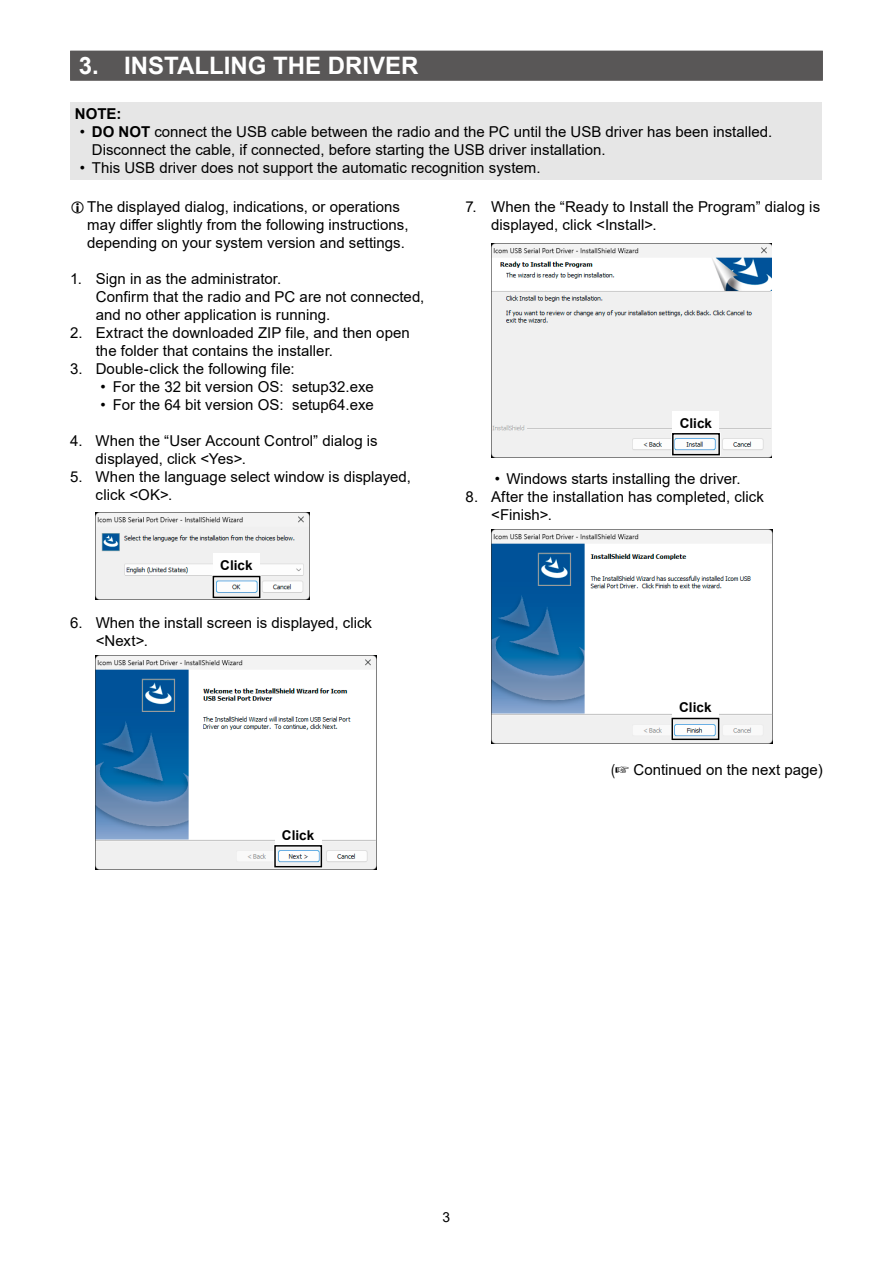
<style>
.page{position:relative;width:893px;height:1263px;background:#fff}
.page>*{position:absolute;margin:0;border:0;box-sizing:border-box;transform-origin:0 0}
.t1{font:700 24px "Arial";color:#fff}
.t2{font:15px/18px "Arial";color:#000}
.t3{font:700 15px "Arial";color:#000}
.t4{font:13.8px "Arial";color:#000}
.t5{font:700 13.5px "Arial";color:#000}
.s1{font-weight:700}
.s2{font-family:"Arial Narrow"}
</style>
<div class="page">
<div style="left:70px;top:51px;width:753px;height:30px;background:#595757"></div>
<div style="left:71px;top:102px;width:751px;height:77px;background:#e6e6e6"></div>
<img style="left:96px;top:513px;width:213px;height:87px">
<div style="left:213px;top:554px;width:47px;height:21px;background:#fff"></div>
<div style="left:212px;top:575px;width:49px;height:24px;border:3px solid #fff"></div>
<div style="left:213px;top:576px;width:47px;height:22px;border:2px solid #000"></div>
<img style="left:96px;top:655px;width:281px;height:215px">
<div style="left:275px;top:823px;width:46px;height:21px;background:#fff"></div>
<div style="left:274px;top:844px;width:49px;height:24px;border:3px solid #fff"></div>
<div style="left:274px;top:845px;width:48px;height:22px;border:2px solid #000"></div>
<img style="left:491px;top:244px;width:281px;height:214px">
<div style="left:672px;top:411px;width:47px;height:21px;background:#fff"></div>
<div style="left:671px;top:432px;width:50px;height:24px;border:3px solid #fff"></div>
<div style="left:672px;top:433px;width:48px;height:22px;border:2px solid #000"></div>
<img style="left:491px;top:529px;width:281px;height:214px">
<div style="left:672px;top:696px;width:47px;height:21px;background:#fff"></div>
<div style="left:671px;top:717px;width:49px;height:24px;border:3px solid #fff"></div>
<div style="left:671px;top:718px;width:48px;height:22px;border:2px solid #000"></div>
<h1 class="t1" style="left:79px;top:49px;width:341px">3. INSTALLING THE DRIVER</h1>
<p class="t3" style="left:75px;top:103px;width:48px">NOTE:</p>
<p class="t2" style="left:92px;top:123px;width:682px;text-indent:-12px">• <span class="s1">DO NOT</span> connect the USB cable between the radio and the PC until the USB driver has been installed.<br>Disconnect the cable, if connected, before starting the USB driver installation.</p>
<p class="t2" style="left:80px;top:159px;width:462px">• This USB driver does not support the automatic recognition system.</p>
<p class="t2" style="left:87px;top:198px;width:323px">The displayed dialog, indications, or operations may differ slightly from the following instructions, depending on your system version and settings.</p>
<p class="t2" style="left:96px;top:270px;width:330px;text-indent:-26px">1. Sign in as the administrator.<br>Confirm that the radio and PC are not connected, and no other application is running.</p>
<p class="t2" style="left:96px;top:324px;width:316px;text-indent:-26px">2. Extract the downloaded ZIP file, and then open the folder that contains the installer.</p>
<p class="t2" style="left:70px;top:360px;width:226px">3. Double-click the following file:</p>
<p class="t2" style="left:101px;top:378px;width:275px">• For the 32 bit version OS: setup32.exe</p>
<p class="t2" style="left:101px;top:396px;width:275px">• For the 64 bit version OS: setup64.exe</p>
<p class="t2" style="left:96px;top:432px;width:284px;text-indent:-26px">4. When the “User Account Control” dialog is displayed, click &lt;Yes&gt;.</p>
<p class="t2" style="left:96px;top:468px;width:317px;text-indent:-26px">5. When the language select window is displayed, click &lt;OK&gt;.</p>
<p class="t2" style="left:491px;top:198px;width:331px;text-indent:-26px">7. When the “Ready to Install the Program” dialog is displayed, click &lt;Install&gt;.</p>
<p class="t5" style="left:680px;top:413px;width:34px">Click</p>
<p class="t2" style="left:495px;top:469px;width:247px">• Windows starts installing the driver.</p>
<p class="t2" style="left:491px;top:487px;width:274px;text-indent:-26px">8. After the installation has completed, click &lt;Finish&gt;.</p>
<p class="t5" style="left:220px;top:556px;width:34px">Click</p>
<p class="t2" style="left:96px;top:613px;width:278px;text-indent:-26px">6. When the install screen is displayed, click &lt;Next&gt;.</p>
<p class="t5" style="left:282px;top:825px;width:34px">Click</p>
<p class="t4" style="left:443px;top:1208px;width:9px">3</p>
<p class="t5" style="left:679px;top:698px;width:34px">Click</p>
<p class="t2" style="left:611px;top:760px;width:213px"><span class="s2">(</span>☞ Continued on the next page)</p>
</div>
